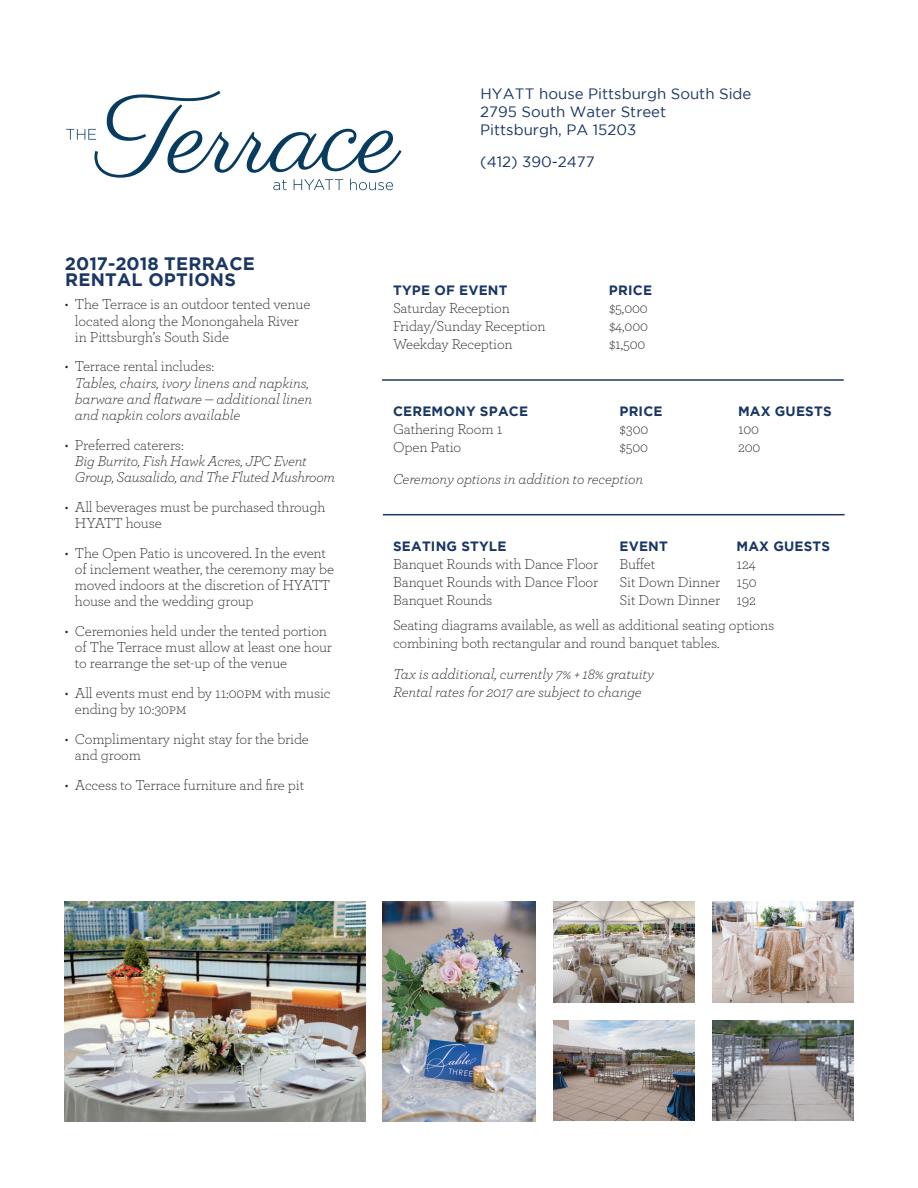
<style>
.page{position:relative;width:918px;height:1188px;background:#fff}
.page>*{position:absolute;margin:0;border:0;box-sizing:border-box;transform-origin:0 0}
.t1{font:700 18px/16.2px "Gotham";letter-spacing:.015em;color:#193665}
.t2{font:300 15px/16.2px "Archer";letter-spacing:-.01em;color:#231f20}
.t3{font:italic 300 15px/16.2px "Archer";letter-spacing:-.01em;color:#231f20}
.t4{font:15px/18px "Gotham";color:#193665}
.t5{font:700 13.5px "Gotham";letter-spacing:.015em;color:#193665}
</style>
<div class="page">
<svg style="left:66px;top:91px;width:336px;height:99px"></svg>
<hr style="left:383px;top:514px;width:462px;height:1px;background:#193665">
<hr style="left:382px;top:379px;width:462px;height:2px;background:#193665">
<img style="left:554px;top:1020px;width:141px;height:100px">
<img style="left:554px;top:901px;width:141px;height:102px">
<img style="left:713px;top:1020px;width:141px;height:101px">
<img style="left:713px;top:901px;width:141px;height:102px">
<img style="left:65px;top:901px;width:301px;height:220px">
<img style="left:383px;top:901px;width:152px;height:221px">
<p class="t1" style="left:65px;top:255px;width:192px">2017-2018 TERRACE<br>RENTAL OPTIONS</p>
<p class="t2" style="left:75px;top:296px;width:237px;text-indent:-10px">• The Terrace is an outdoor tented venue located along the Monongahela River in Pittsburgh’s South Side</p>
<p class="t2" style="left:65px;top:358px;width:151px">• Terrace rental includes:</p>
<p class="t3" style="left:75px;top:374px;width:239px">Tables, chairs, ivory linens and napkins, barware and flatware — additional linen and napkin colors available</p>
<p class="t2" style="left:65px;top:436px;width:120px">• Preferred caterers:</p>
<p class="t3" style="left:75px;top:452px;width:262px">Big Burrito, Fish Hawk Acres, JPC Event<br>Group, Sausalido, and The Fluted Mushroom</p>
<p class="t2" style="left:75px;top:498px;width:252px;text-indent:-10px">• All beverages must be purchased through<br>HYATT house</p>
<p class="t2" style="left:75px;top:544px;width:261px;text-indent:-10px">• The Open Patio is uncovered. In the event of inclement weather, the ceremony may be moved indoors at the discretion of HYATT house and the wedding group</p>
<p class="t2" style="left:75px;top:622px;width:259px;text-indent:-10px">• Ceremonies held under the tented portion of The Terrace must allow at least one hour to rearrange the set-up of the venue</p>
<p class="t2" style="left:75px;top:684px;width:257px;text-indent:-10px">• All events must end by 11:00pm with music ending by 10:30pm</p>
<p class="t2" style="left:75px;top:730px;width:236px;text-indent:-10px">• Complimentary night stay for the bride and groom</p>
<p class="t2" style="left:65px;top:776px;width:241px">• Access to Terrace furniture and fire pit</p>
<p class="t4" style="left:480px;top:85px;width:273px">HYATT house Pittsburgh South Side<br>2795 South Water Street<br>Pittsburgh, PA 15203</p>
<p class="t4" style="left:480px;top:152px;width:116px">(412) 390-2477</p>
<p class="t5" style="left:393px;top:283px;width:116px">TYPE OF EVENT</p>
<p class="t5" style="left:609px;top:283px;width:45px">PRICE</p>
<p class="t2" style="left:393px;top:300px;width:118px">Saturday Reception</p>
<p class="t2" style="left:609px;top:300px;width:40px">$5,000</p>
<p class="t2" style="left:393px;top:318px;width:154px">Friday/Sunday Reception</p>
<p class="t2" style="left:609px;top:318px;width:40px">$4,000</p>
<p class="t2" style="left:393px;top:336px;width:121px">Weekday Reception</p>
<p class="t2" style="left:609px;top:336px;width:38px">$1,500</p>
<p class="t5" style="left:393px;top:404px;width:136px">CEREMONY SPACE</p>
<p class="t5" style="left:620px;top:404px;width:45px">PRICE</p>
<p class="t5" style="left:738px;top:404px;width:95px">MAX GUESTS</p>
<p class="t2" style="left:393px;top:421px;width:111px">Gathering Room 1</p>
<p class="t2" style="left:620px;top:421px;width:30px">$300</p>
<p class="t2" style="left:738px;top:421px;width:23px">100</p>
<p class="t2" style="left:393px;top:439px;width:70px">Open Patio</p>
<p class="t2" style="left:620px;top:439px;width:30px">$500</p>
<p class="t2" style="left:738px;top:439px;width:24px">200</p>
<p class="t3" style="left:393px;top:470px;width:252px">Ceremony options in addition to reception</p>
<p class="t5" style="left:393px;top:539px;width:115px">SEATING STYLE</p>
<p class="t5" style="left:620px;top:539px;width:50px">EVENT</p>
<p class="t5" style="left:737px;top:539px;width:95px">MAX GUESTS</p>
<p class="t2" style="left:393px;top:556px;width:207px">Banquet Rounds with Dance Floor</p>
<p class="t2" style="left:620px;top:556px;width:37px">Buffet</p>
<p class="t2" style="left:736px;top:556px;width:21px">124</p>
<p class="t2" style="left:393px;top:574px;width:207px">Banquet Rounds with Dance Floor</p>
<p class="t2" style="left:620px;top:574px;width:139px">Sit Down Dinner 150</p>
<p class="t2" style="left:393px;top:592px;width:101px">Banquet Rounds</p>
<p class="t2" style="left:393px;top:587px;width:383px;line-height:24.8px;text-indent:226px">Sit Down Dinner 192<br>Seating diagrams available, as well as additional seating options</p>
<p class="t2" style="left:393px;top:634px;width:328px">combining both rectangular and round banquet tables.</p>
<p class="t3" style="left:393px;top:665px;width:263px;line-height:18px">Tax is additional, currently 7% + 18% gratuity<br>Rental rates for 2017 are subject to change</p>
</div>
